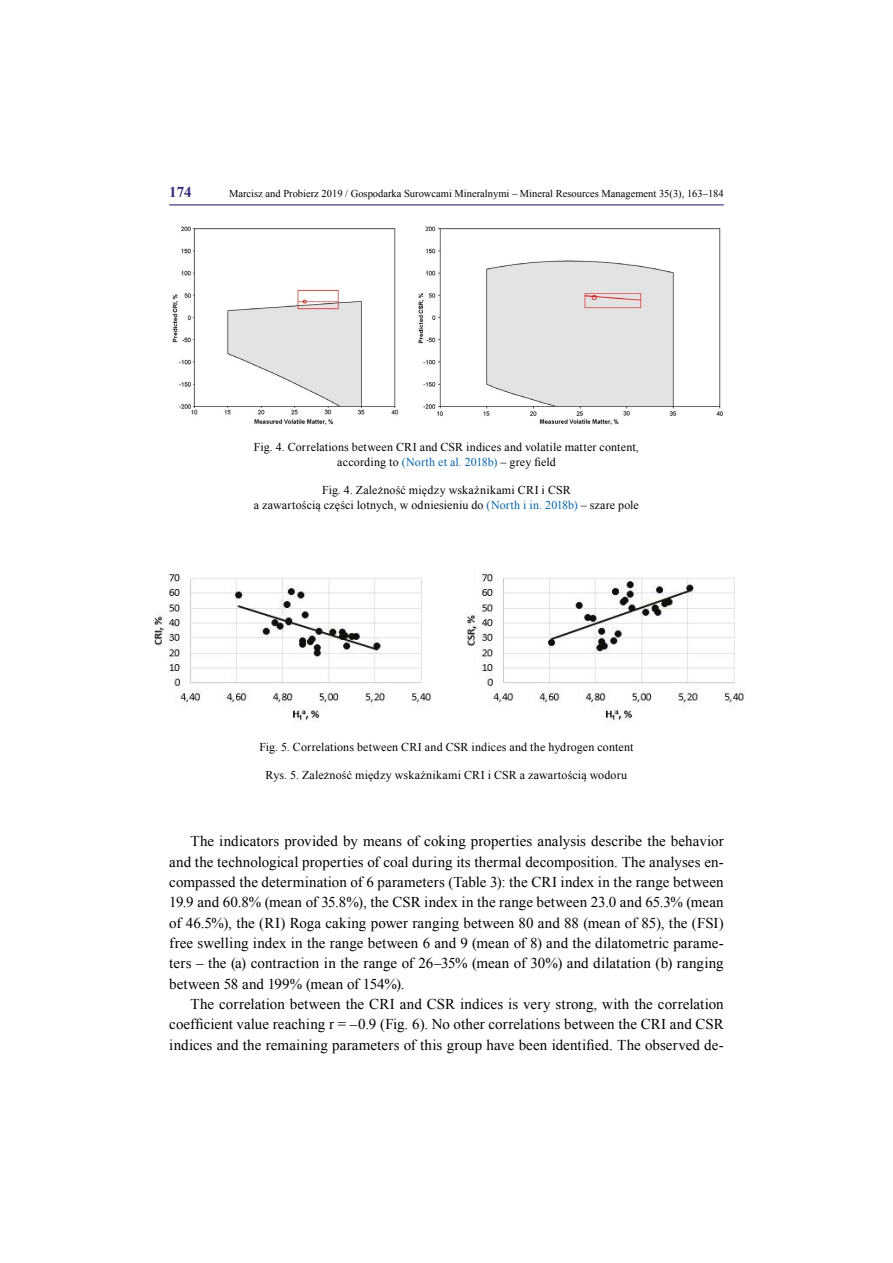
<style>
.page{position:relative;width:893px;height:1263px;background:#fff}
.page>*{position:absolute;margin:0;border:0;box-sizing:border-box;transform-origin:0 0}
.t1{font:15px/20.4px "Times New Roman";letter-spacing:.005em;color:#000;text-align:justify}
.t2{font:700 15px "Times New Roman";color:#362978}
.t3{font:12px/15px "Times New Roman";letter-spacing:.015em;color:#000;text-align:center}
.t4{font:10.5px "Times New Roman";color:#000}
.s1{color:#0364a8}
</style>
<div class="page">
<hr style="left:169px;top:204px;width:555px;height:1px;background:#362978">
<img style="left:172px;top:226px;width:551px;height:199px">
<img style="left:154px;top:570px;width:591px;height:152px">
<p class="t2" style="left:169px;top:182px;width:24px">174</p>
<p class="t4" style="left:229px;top:186px;width:496px">Marcisz and Probierz 2019 / Gospodarka Surowcami Mineralnymi – Mineral Resources Management 35(3), 163–184</p>
<p class="t3" style="left:254px;top:439px;width:386px">Fig. 4. Correlations between CRI and CSR indices and volatile matter content, according to <span class="s1">(North et al. 2018b)</span> – grey field</p>
<p class="t3" style="left:254px;top:482px;width:386px">Fig. 4. Zależność między wskaźnikami CRI i CSR<br>a zawartością części lotnych, w odniesieniu do <span class="s1">(North i in. 2018b)</span> – szare pole</p>
<p class="t3" style="left:259px;top:739px;width:376px">Fig. 5. Correlations between CRI and CSR indices and the hydrogen content</p>
<p class="t3" style="left:266px;top:767px;width:363px">Rys. 5. Zależność między wskaźnikami CRI i CSR a zawartością wodoru</p>
<p class="t1" style="left:169px;top:831px;width:556px;text-indent:21px">The indicators provided by means of coking properties analysis describe the behavior and the technological properties of coal during its thermal decomposition. The analyses en&shy;compassed the determination of 6 parameters (Table 3): the CRI index in the range between 19.9 and 60.8% (mean of 35.8%), the CSR index in the range between 23.0 and 65.3% (mean of 46.5%), the (RI) Roga caking power ranging between 80 and 88 (mean of 85), the (FSI) free swelling index in the range between 6 and 9 (mean of 8) and the dilatometric parame&shy;ters – the (a) contraction in the range of 26–35% (mean of 30%) and dilatation (b) ranging between 58 and 199% (mean of 154%).</p>
<p class="t1" style="left:169px;top:993px;width:556px;text-indent:21px">The correlation between the CRI and CSR indices is very strong, with the correlation coefficient value reaching r = –0.9 (Fig. 6). No other correlations between the CRI and CSR indices and the remaining parameters of this group have been identified. The observed de-</p>
</div>
